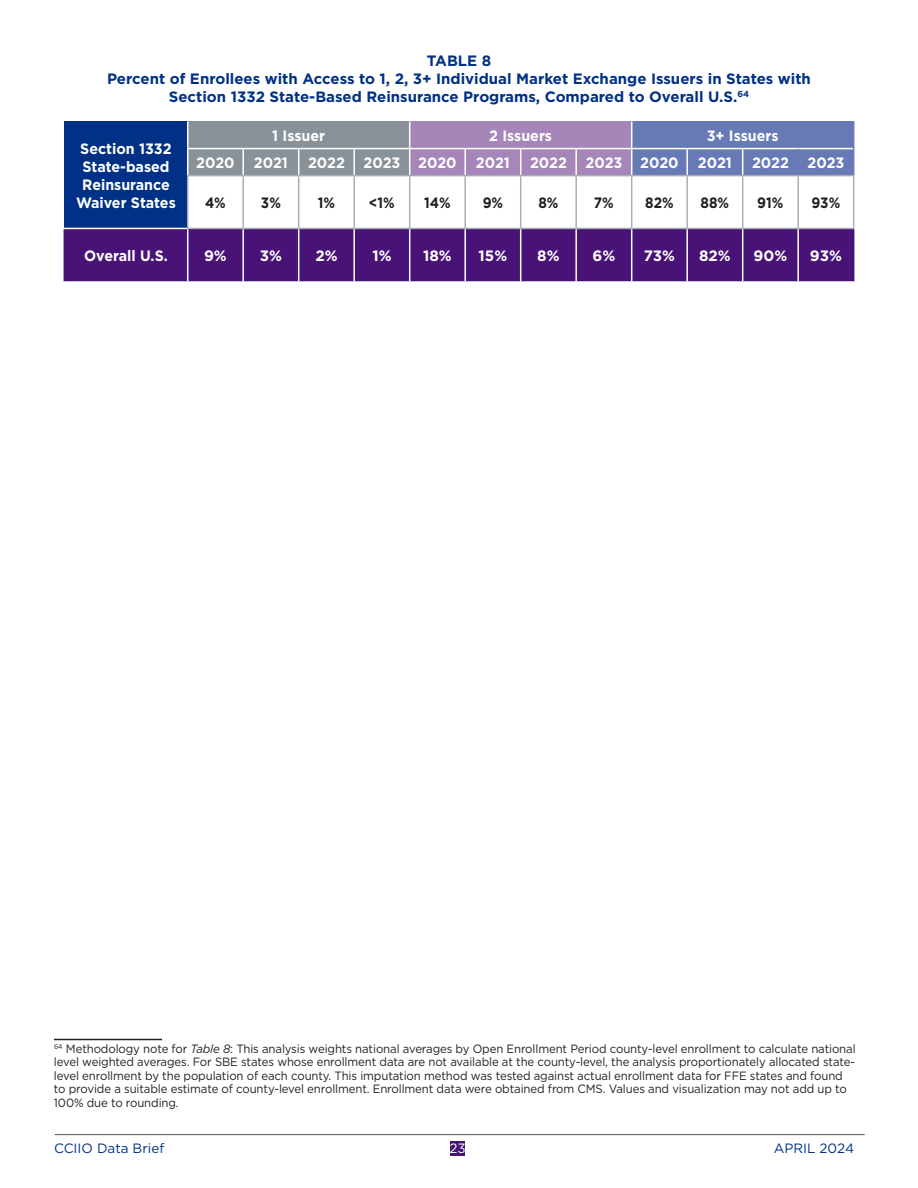
<style>
.page{position:relative;width:918px;height:1188px;background:#fff}
.page>*{position:absolute;margin:0;border:0;box-sizing:border-box;transform-origin:0 0}
.t1{font:700 15px/18px "Gotham";color:#003186;text-align:center}
.t2{font:700 15px/18px "Gotham";color:#fff;scale:.95 1}
.t3{font:700 15px "Gotham";color:#231f20;scale:.9 1}
.t4{font:700 15px "Gotham";color:#fff}
.t5{font:13.5px "Gotham";color:#003186}
.t6{font:13.5px "Gotham";color:#fff}
.t7{font:12px/13.5px "Gotham";letter-spacing:-.01em;color:#231f20;scale:.95 1}
.s1{font-style:italic}
</style>
<div class="page">
<div style="left:65px;top:229px;width:788px;height:52px;background:#491276"></div>
<div style="left:450px;top:1142px;width:15px;height:14px;background:#491276"></div>
<hr style="left:55px;top:1134px;width:810px;height:1px;background:#5a6670">
<div style="left:64px;top:122px;width:124px;height:106px;background:#003186"></div>
<div style="left:188px;top:122px;width:222px;height:27px;background:#899199"></div>
<div style="left:188px;top:149px;width:55px;height:27px;background:#899199"></div>
<div style="left:243px;top:149px;width:56px;height:27px;background:#899199"></div>
<div style="left:299px;top:149px;width:55px;height:27px;background:#899199"></div>
<div style="left:354px;top:149px;width:56px;height:27px;background:#899199"></div>
<div style="left:410px;top:122px;width:222px;height:27px;background:#a685b9"></div>
<div style="left:410px;top:149px;width:55px;height:27px;background:#a685b9"></div>
<div style="left:465px;top:149px;width:56px;height:27px;background:#a685b9"></div>
<div style="left:521px;top:149px;width:55px;height:27px;background:#a685b9"></div>
<div style="left:576px;top:149px;width:56px;height:27px;background:#a685b9"></div>
<div style="left:632px;top:122px;width:222px;height:27px;background:#677ab6"></div>
<div style="left:632px;top:149px;width:55px;height:27px;background:#677ab6"></div>
<div style="left:687px;top:149px;width:56px;height:27px;background:#677ab6"></div>
<div style="left:743px;top:149px;width:55px;height:27px;background:#677ab6"></div>
<div style="left:798px;top:149px;width:56px;height:27px;background:#677ab6"></div>
<hr style="left:797px;top:229px;width:2px;height:52px;background:#fff">
<hr style="left:187px;top:229px;width:1px;height:52px;background:#fff">
<hr style="left:242px;top:229px;width:2px;height:52px;background:#fff">
<hr style="left:298px;top:229px;width:1px;height:52px;background:#fff">
<hr style="left:353px;top:229px;width:2px;height:52px;background:#fff">
<hr style="left:409px;top:229px;width:1px;height:52px;background:#fff">
<hr style="left:464px;top:229px;width:2px;height:52px;background:#fff">
<hr style="left:520px;top:229px;width:1px;height:52px;background:#fff">
<hr style="left:575px;top:229px;width:2px;height:52px;background:#fff">
<hr style="left:631px;top:229px;width:1px;height:52px;background:#fff">
<hr style="left:686px;top:229px;width:2px;height:52px;background:#fff">
<hr style="left:742px;top:229px;width:1px;height:52px;background:#fff">
<svg style="left:187px;top:121px;width:1px;height:54px"></svg>
<hr style="left:187px;top:148px;width:56px;height:1px;background:#fff">
<hr style="left:243px;top:148px;width:56px;height:1px;background:#fff">
<hr style="left:299px;top:148px;width:55px;height:1px;background:#fff">
<hr style="left:354px;top:148px;width:56px;height:1px;background:#fff">
<hr style="left:410px;top:148px;width:55px;height:1px;background:#fff">
<hr style="left:465px;top:148px;width:56px;height:1px;background:#fff">
<hr style="left:521px;top:148px;width:55px;height:1px;background:#fff">
<hr style="left:576px;top:148px;width:56px;height:1px;background:#fff">
<hr style="left:632px;top:148px;width:55px;height:1px;background:#fff">
<hr style="left:687px;top:148px;width:56px;height:1px;background:#fff">
<hr style="left:743px;top:148px;width:55px;height:1px;background:#fff">
<hr style="left:798px;top:148px;width:55px;height:1px;background:#fff">
<hr style="left:64px;top:229px;width:1px;height:52px;background:#491276">
<hr style="left:853px;top:229px;width:1px;height:52px;background:#491276">
<hr style="left:242px;top:149px;width:2px;height:26px;background:#fff">
<svg style="left:298px;top:149px;width:1px;height:26px"></svg>
<hr style="left:353px;top:149px;width:2px;height:26px;background:#fff">
<svg style="left:409px;top:121px;width:1px;height:54px"></svg>
<hr style="left:464px;top:149px;width:2px;height:26px;background:#fff">
<svg style="left:520px;top:149px;width:1px;height:26px"></svg>
<hr style="left:575px;top:149px;width:2px;height:26px;background:#fff">
<svg style="left:631px;top:121px;width:1px;height:54px"></svg>
<hr style="left:686px;top:149px;width:2px;height:26px;background:#fff">
<svg style="left:742px;top:149px;width:1px;height:26px"></svg>
<hr style="left:187px;top:175px;width:56px;height:1px;background:#aaafb5">
<hr style="left:187px;top:176px;width:1px;height:52px;background:#aaafb5">
<hr style="left:187px;top:228px;width:56px;height:1px;background:#aaafb5">
<hr style="left:243px;top:175px;width:56px;height:1px;background:#aaafb5">
<hr style="left:242px;top:176px;width:2px;height:52px;background:#aaafb5">
<hr style="left:243px;top:228px;width:56px;height:1px;background:#aaafb5">
<hr style="left:299px;top:175px;width:55px;height:1px;background:#aaafb5">
<hr style="left:298px;top:176px;width:1px;height:52px;background:#aaafb5">
<hr style="left:354px;top:175px;width:56px;height:1px;background:#aaafb5">
<hr style="left:299px;top:228px;width:55px;height:1px;background:#aaafb5">
<hr style="left:354px;top:228px;width:56px;height:1px;background:#aaafb5">
<hr style="left:353px;top:176px;width:2px;height:52px;background:#aaafb5">
<hr style="left:410px;top:175px;width:55px;height:1px;background:#aaafb5">
<hr style="left:409px;top:176px;width:1px;height:52px;background:#aaafb5">
<hr style="left:410px;top:228px;width:55px;height:1px;background:#aaafb5">
<hr style="left:465px;top:175px;width:56px;height:1px;background:#aaafb5">
<hr style="left:464px;top:176px;width:2px;height:52px;background:#aaafb5">
<hr style="left:465px;top:228px;width:56px;height:1px;background:#aaafb5">
<hr style="left:521px;top:175px;width:55px;height:1px;background:#aaafb5">
<hr style="left:520px;top:176px;width:1px;height:52px;background:#aaafb5">
<hr style="left:576px;top:175px;width:56px;height:1px;background:#aaafb5">
<hr style="left:521px;top:228px;width:55px;height:1px;background:#aaafb5">
<hr style="left:576px;top:228px;width:56px;height:1px;background:#aaafb5">
<hr style="left:575px;top:176px;width:2px;height:52px;background:#aaafb5">
<hr style="left:632px;top:175px;width:55px;height:1px;background:#aaafb5">
<hr style="left:631px;top:176px;width:1px;height:52px;background:#aaafb5">
<hr style="left:632px;top:228px;width:55px;height:1px;background:#aaafb5">
<hr style="left:687px;top:175px;width:56px;height:1px;background:#aaafb5">
<hr style="left:686px;top:176px;width:2px;height:52px;background:#aaafb5">
<hr style="left:687px;top:228px;width:56px;height:1px;background:#aaafb5">
<hr style="left:743px;top:175px;width:55px;height:1px;background:#aaafb5">
<hr style="left:742px;top:176px;width:1px;height:52px;background:#aaafb5">
<hr style="left:798px;top:175px;width:56px;height:1px;background:#aaafb5">
<hr style="left:797px;top:176px;width:2px;height:52px;background:#aaafb5">
<hr style="left:853px;top:176px;width:1px;height:52px;background:#aaafb5">
<hr style="left:743px;top:228px;width:55px;height:1px;background:#aaafb5">
<hr style="left:798px;top:228px;width:56px;height:1px;background:#aaafb5">
<hr style="left:54px;top:1039px;width:108px;height:1px;background:#231f20">
<p class="t1" style="left:107px;top:52px;width:706px">TABLE 8<br>Percent of Enrollees with Access to 1, 2, 3+ Individual Market Exchange Issuers in States with<br>Section 1332 State-Based Reinsurance Programs, Compared to Overall U.S.<sup>64</sup></p>
<p class="t2" style="left:80px;top:140px;width:98px">Section 1332<br>State-based</p>
<p class="t2" style="left:76px;top:176px;width:106px;text-align:center">Reinsurance<br>Waiver States</p>
<p class="t2" style="left:272px;top:127px;width:57px">1 Issuer</p>
<p class="t2" style="left:489px;top:127px;width:68px">2 Issuers</p>
<p class="t2" style="left:707px;top:127px;width:77px">3+ Issuers</p>
<p class="t2" style="left:196px;top:154px;width:42px">2020</p>
<p class="t2" style="left:254px;top:154px;width:37px">2021</p>
<p class="t2" style="left:308px;top:154px;width:40px">2022</p>
<p class="t2" style="left:364px;top:154px;width:40px">2023</p>
<p class="t2" style="left:418px;top:154px;width:42px">2020</p>
<p class="t2" style="left:476px;top:154px;width:37px">2021</p>
<p class="t2" style="left:530px;top:154px;width:40px">2022</p>
<p class="t2" style="left:586px;top:154px;width:40px">2023</p>
<p class="t2" style="left:640px;top:154px;width:42px">2020</p>
<p class="t2" style="left:698px;top:154px;width:37px">2021</p>
<p class="t2" style="left:752px;top:154px;width:40px">2022</p>
<p class="t2" style="left:808px;top:154px;width:40px">2023</p>
<p class="t3" style="left:205px;top:193px;width:25px">4%</p>
<p class="t3" style="left:261px;top:193px;width:24px">3%</p>
<p class="t3" style="left:318px;top:193px;width:21px">1%</p>
<p class="t3" style="left:369px;top:193px;width:30px">&lt;1%</p>
<p class="t3" style="left:424px;top:193px;width:31px">14%</p>
<p class="t3" style="left:483px;top:193px;width:24px">9%</p>
<p class="t3" style="left:538px;top:193px;width:24px">8%</p>
<p class="t3" style="left:594px;top:193px;width:24px">7%</p>
<p class="t3" style="left:645px;top:193px;width:33px">82%</p>
<p class="t3" style="left:701px;top:193px;width:33px">88%</p>
<p class="t3" style="left:757px;top:193px;width:31px">91%</p>
<p class="t3" style="left:812px;top:193px;width:33px">93%</p>
<p class="t2" style="left:84px;top:246px;width:90px">Overall U.S.</p>
<p class="t4" style="left:204px;top:246px;width:24px">9%</p>
<p class="t4" style="left:260px;top:246px;width:24px">3%</p>
<p class="t4" style="left:315px;top:246px;width:24px">2%</p>
<p class="t4" style="left:372px;top:246px;width:21px">1%</p>
<p class="t4" style="left:423px;top:246px;width:30px">18%</p>
<p class="t4" style="left:479px;top:246px;width:30px">15%</p>
<p class="t4" style="left:537px;top:246px;width:24px">8%</p>
<p class="t4" style="left:593px;top:246px;width:24px">6%</p>
<p class="t4" style="left:644px;top:246px;width:33px">73%</p>
<p class="t4" style="left:699px;top:246px;width:33px">82%</p>
<p class="t4" style="left:754px;top:246px;width:35px">90%</p>
<p class="t4" style="left:810px;top:246px;width:33px">93%</p>
<p class="t7" style="left:54px;top:1042px;width:845px"><sup>64</sup> Methodology note for <span class="s1">Table 8</span>: This analysis weights national averages by Open Enrollment Period county-level enrollment to calculate national level weighted averages. For SBE states whose enrollment data are not available at the county-level, the analysis proportionately allocated state&shy;level enrollment by the population of each county. This imputation method was tested against actual enrollment data for FFE states and found to provide a suitable estimate of county-level enrollment. Enrollment data were obtained from CMS. Values and visualization may not add up to 100% due to rounding.</p>
<p class="t5" style="left:54px;top:1140px;width:112px">CCIIO Data Brief</p>
<p class="t6" style="left:450px;top:1140px;width:18px">23</p>
<p class="t5" style="left:774px;top:1140px;width:82px">APRIL 2024</p>
</div>
